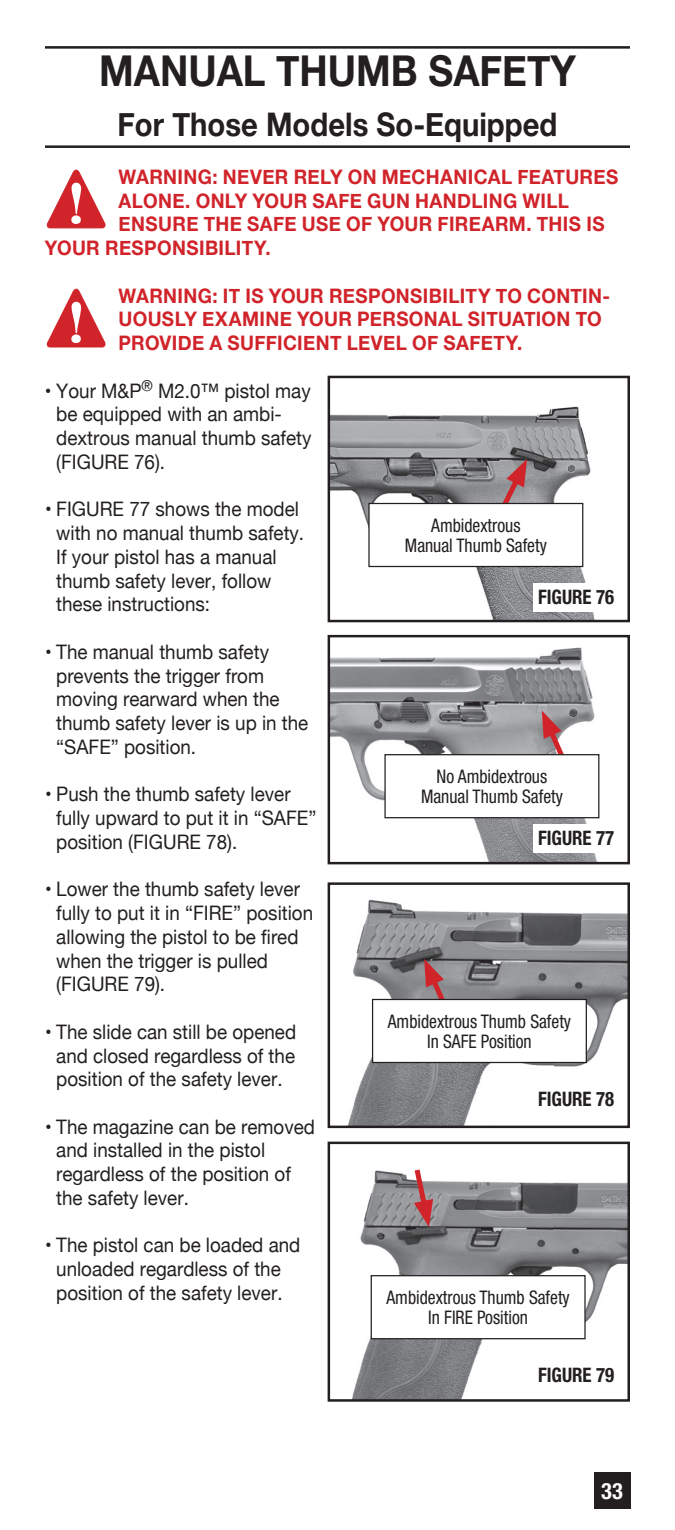
<style>
.page{position:relative;width:675px;height:1530px;background:#fff}
.page>*{position:absolute;margin:0;border:0;box-sizing:border-box;transform-origin:0 0}
.t1{font:700 42.5px "Helvetica Neue";color:#231f20;scale:.9 1}
.t2{font:700 32.5px "Helvetica Neue";color:#231f20;scale:.9 1}
.t3{font:700 condensed 22.5px "Helvetica Neue LT Std";color:#fff}
.t4{font:20px/23.8px "Helvetica Neue";color:#231f20;scale:.94 1}
.t5{font:700 20px/23.8px "Helvetica Neue";letter-spacing:.02em;color:#d1232a;scale:.94 1}
.t6{font:700 condensed 20px "Helvetica Neue LT Std";color:#231f20;scale:.94 1}
.t7{font:condensed 18.75px/20px "Helvetica Neue LT Std";color:#231f20;text-align:center;scale:.94 1}
</style>
<div class="page">
<div style="left:594px;top:1472px;width:36px;height:37px;background:#231f20"></div>
<hr style="left:45px;top:46px;width:585px;height:3px;background:#231f20">
<hr style="left:45px;top:145px;width:585px;height:3px;background:#231f20">
<svg style="left:46px;top:169px;width:60px;height:60px"></svg>
<svg style="left:46px;top:288px;width:60px;height:60px"></svg>
<img style="left:331px;top:406px;width:264px;height:213px">
<div style="left:328px;top:376px;width:302px;height:246px;border:2px solid #231f20"></div>
<img style="left:331px;top:647px;width:269px;height:214px">
<div style="left:328px;top:635px;width:302px;height:229px;border:2px solid #231f20"></div>
<img style="left:348px;top:899px;width:279px;height:226px">
<div style="left:328px;top:882px;width:302px;height:246px;border:2px solid #231f20"></div>
<img style="left:352px;top:1170px;width:275px;height:229px">
<div style="left:328px;top:1142px;width:302px;height:260px;border:2px solid #231f20"></div>
<div style="left:533px;top:583px;width:86px;height:28px;background:#fff"></div>
<div style="left:533px;top:824px;width:86px;height:29px;background:#fff"></div>
<div style="left:533px;top:1085px;width:86px;height:29px;background:#fff"></div>
<div style="left:533px;top:1360px;width:86px;height:29px;background:#fff"></div>
<svg style="left:495px;top:459px;width:32px;height:44px"></svg>
<svg style="left:542px;top:711px;width:30px;height:43px"></svg>
<svg style="left:424px;top:959px;width:30px;height:40px"></svg>
<svg style="left:411px;top:1169px;width:22px;height:58px"></svg>
<div style="left:369px;top:503px;width:214px;height:64px;background:#fff"></div>
<div style="left:368px;top:503px;width:215px;height:64px;border:1px solid #231f20"></div>
<div style="left:385px;top:755px;width:214px;height:63px;background:#fff"></div>
<div style="left:384px;top:754px;width:215px;height:64px;border:1px solid #231f20"></div>
<div style="left:373px;top:1000px;width:213px;height:62px;background:#fff"></div>
<div style="left:372px;top:999px;width:215px;height:64px;border:1px solid #231f20"></div>
<div style="left:371px;top:1276px;width:214px;height:63px;background:#fff"></div>
<div style="left:371px;top:1275px;width:215px;height:64px;border:1px solid #231f20"></div>
<h1 class="t1" style="left:99px;top:38px;width:531px">MANUAL THUMB SAFETY</h1>
<h2 class="t2" style="left:118px;top:99px;width:490px">For Those Models So-Equipped</h2>
<p class="t5" style="left:119px;top:165px;width:533px">WARNING: NEVER RELY ON MECHANICAL FEATURES</p>
<p class="t5" style="left:119px;top:189px;width:481px">ALONE. ONLY YOUR SAFE GUN HANDLING WILL</p>
<p class="t5" style="left:119px;top:213px;width:518px">ENSURE THE SAFE USE OF YOUR FIREARM. THIS IS</p>
<p class="t5" style="left:45px;top:237px;width:242px">YOUR RESPONSIBILITY.</p>
<p class="t5" style="left:119px;top:284px;width:525px">WARNING: IT IS YOUR RESPONSIBILITY TO CONTIN-<br>UOUSLY EXAMINE YOUR PERSONAL SITUATION TO<br>PROVIDE A SUFFICIENT LEVEL OF SAFETY.</p>
<p class="t4" style="left:56px;top:380px;width:273px;text-indent:-11px">• Your M&amp;P<sup>®</sup> M2.0™ pistol may be equipped with an ambi&shy;dextrous manual thumb safety (FIGURE 76).</p>
<p class="t4" style="left:56px;top:499px;width:265px;text-indent:-11px">• FIGURE 77 shows the model with no manual thumb safety.<br>If your pistol has a manual thumb safety lever, follow these instructions:</p>
<p class="t4" style="left:56px;top:641px;width:270px;text-indent:-11px">• The manual thumb safety prevents the trigger from moving rearward when the thumb safety lever is up in the “SAFE” position.</p>
<p class="t4" style="left:56px;top:783px;width:278px;text-indent:-11px">• Push the thumb safety lever fully upward to put it in “SAFE” position (FIGURE 78).</p>
<p class="t4" style="left:56px;top:878px;width:275px;text-indent:-11px">• Lower the thumb safety lever fully to put it in “FIRE” position allowing the pistol to be fired when the trigger is pulled (FIGURE 79).</p>
<p class="t4" style="left:45px;top:1021px;width:269px;text-align:center">• The slide can still be opened and closed regardless of the position of the safety lever.</p>
<p class="t4" style="left:56px;top:1116px;width:277px;text-indent:-11px">• The magazine can be removed and installed in the pistol regardless of the position of the safety lever.</p>
<p class="t4" style="left:45px;top:1235px;width:273px;text-align:center">• The pistol can be loaded and unloaded regardless of the position of the safety lever.</p>
<p class="t7" style="left:405px;top:515px;width:152px">Ambidextrous<br>Manual Thumb Safety</p>
<p class="t6" style="left:538px;top:585px;width:83px">FIGURE 76</p>
<p class="t7" style="left:421px;top:766px;width:152px">No Ambidextrous<br>Manual Thumb Safety</p>
<p class="t6" style="left:538px;top:826px;width:83px">FIGURE 77</p>
<p class="t7" style="left:388px;top:1011px;width:196px">Ambidextrous Thumb Safety<br>In SAFE Position</p>
<p class="t6" style="left:538px;top:1087px;width:83px">FIGURE 78</p>
<p class="t7" style="left:386px;top:1287px;width:196px">Ambidextrous Thumb Safety<br>In FIRE Position</p>
<p class="t6" style="left:538px;top:1362px;width:83px">FIGURE 79</p>
<p class="t3" style="left:601px;top:1477px;width:23px">33</p>
</div>
